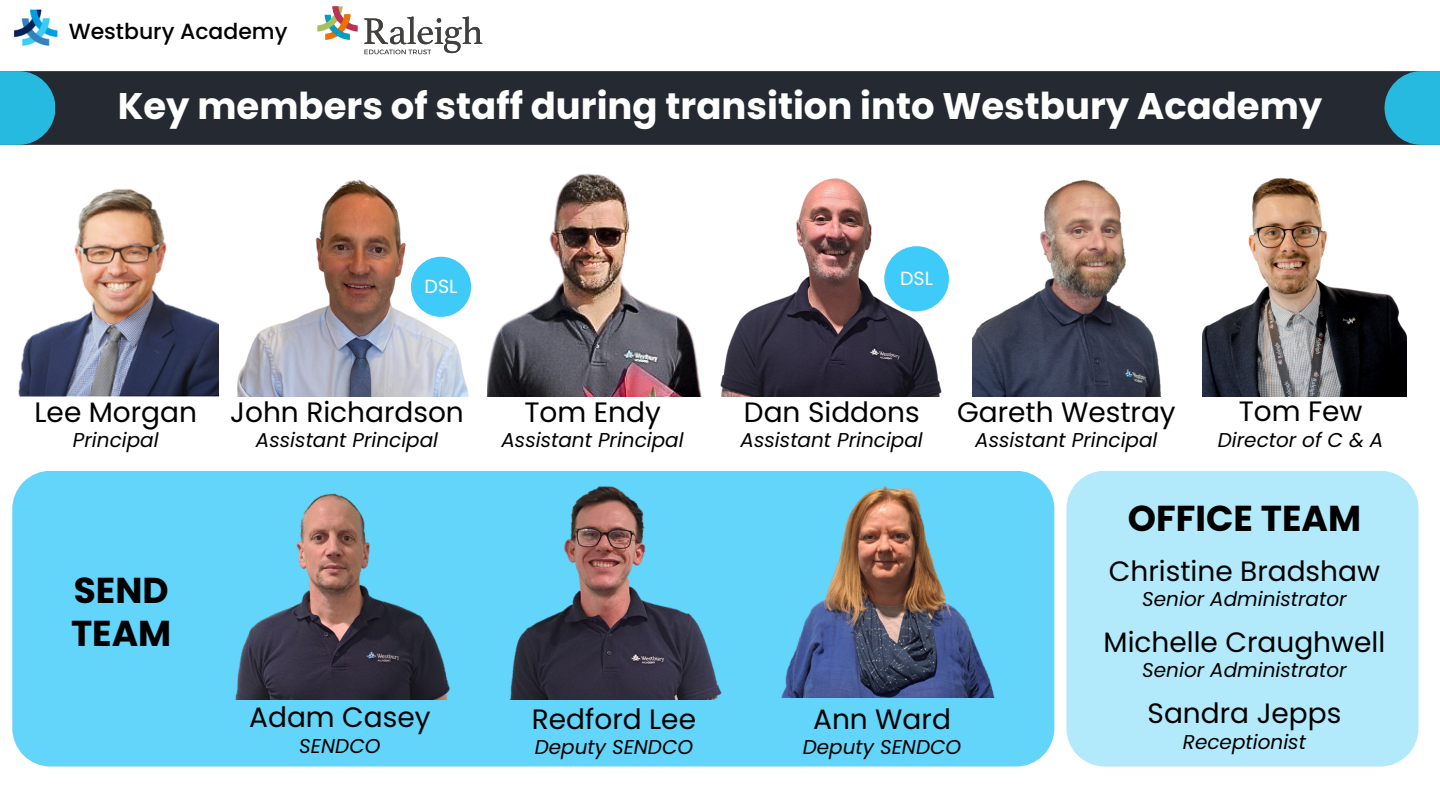
<style>
.page{position:relative;width:1440px;height:810px;background:#fff}
.page>*{position:absolute;margin:0;border:0;box-sizing:border-box;transform-origin:0 0}
.t1{font:700 37px "Poppins";color:#fff}
.t2{font:700 36px/42.8px "Poppins";color:#000}
.t3{font:28px "Poppins";color:#000}
.t4{font:500 21.9px "Poppins";color:#000}
.t5{font:italic 20px "Poppins";color:#000}
.t6{font:19px "Poppins";color:#fff}
</style>
<div class="page">
<div style="left:55px;top:71px;width:1330px;height:74px;background:#252931"></div>
<div style="left:0;top:71px;width:55px;height:74px;background:#26bae1"></div>
<img style="left:13px;top:9px;width:45px;height:37px">
<svg style="left:317px;top:6px;width:41px;height:34px"></svg>
<svg style="left:364px;top:17px;width:118px;height:37px"></svg>
<div style="left:1385px;top:71px;width:55px;height:74px;background:#26bae1"></div>
<div style="left:12px;top:471px;width:1042px;height:296px;background:#63d4fa"></div>
<img style="left:204px;top:491px;width:260px;height:209px">
<img style="left:508px;top:471px;width:223px;height:228px">
<img style="left:764px;top:471px;width:244px;height:227px">
<img style="left:972px;top:179px;width:190px;height:218px">
<img style="left:1202px;top:178px;width:204px;height:219px">
<img style="left:18px;top:189px;width:201px;height:208px">
<img style="left:720px;top:178px;width:226px;height:219px">
<img style="left:488px;top:173px;width:214px;height:223px">
<img style="left:237px;top:179px;width:234px;height:218px">
<div style="left:411px;top:257px;width:60px;height:60px;background:#3fcbf9;border-radius:50%"></div>
<div style="left:884px;top:246px;width:65px;height:65px;background:#3fcbf9;border-radius:50%"></div>
<div style="left:1066px;top:471px;width:353px;height:296px;background:#b2eafc"></div>
<h5 class="t4" style="left:69px;top:16px;width:220px">Westbury Academy</h5>
<p class="t1" style="left:118px;top:80px;width:1206px">Key members of staff during transition into Westbury Academy</p>
<p class="t6" style="left:425px;top:273px;width:34px">DSL</p>
<h1 class="t3" style="left:35px;top:393px;width:164px">Lee Morgan</h1>
<h1 class="t5" style="left:73px;top:426px;width:87px">Principal</h1>
<h3 class="t3" style="left:230px;top:393px;width:235px">John Richardson</h3>
<h3 class="t5" style="left:256px;top:426px;width:184px">Assistant Principal</h3>
<p class="t3" style="left:524px;top:393px;width:138px">Tom Endy</p>
<p class="t5" style="left:501px;top:426px;width:184px">Assistant Principal</p>
<p class="t2" style="left:71px;top:569px;width:102px">SEND<br>TEAM</p>
<h3 class="t3" style="left:249px;top:698px;width:183px">Adam Casey</h3>
<h3 class="t5" style="left:299px;top:732px;width:83px">SENDCO</h3>
<h5 class="t3" style="left:532px;top:700px;width:166px">Redford Lee</h5>
<h5 class="t5" style="left:535px;top:733px;width:160px">Deputy SENDCO</h5>
<h3 class="t6" style="left:900px;top:265px;width:34px">DSL</h3>
<p class="t3" style="left:744px;top:393px;width:177px">Dan Siddons</p>
<p class="t5" style="left:741px;top:426px;width:184px">Assistant Principal</p>
<h5 class="t3" style="left:957px;top:393px;width:220px">Gareth Westray</h5>
<h5 class="t5" style="left:975px;top:426px;width:184px">Assistant Principal</h5>
<h5 class="t3" style="left:1239px;top:392px;width:125px">Tom Few</h5>
<h5 class="t5" style="left:1218px;top:426px;width:167px">Director of C &amp; A</h5>
<h5 class="t3" style="left:813px;top:700px;width:139px">Ann Ward</h5>
<h5 class="t5" style="left:803px;top:733px;width:160px">Deputy SENDCO</h5>
<h3 class="t2" style="left:1128px;top:497px;width:235px">OFFICE TEAM</h3>
<h1 class="t3" style="left:1109px;top:551px;width:273px">Christine Bradshaw</h1>
<h1 class="t5" style="left:1142px;top:585px;width:206px">Senior Administrator</h1>
<h5 class="t3" style="left:1104px;top:623px;width:283px">Michelle Craughwell</h5>
<h5 class="t5" style="left:1142px;top:656px;width:206px">Senior Administrator</h5>
<h5 class="t3" style="left:1148px;top:694px;width:195px">Sandra Jepps</h5>
<h5 class="t5" style="left:1183px;top:728px;width:125px">Receptionist</h5>
</div>
